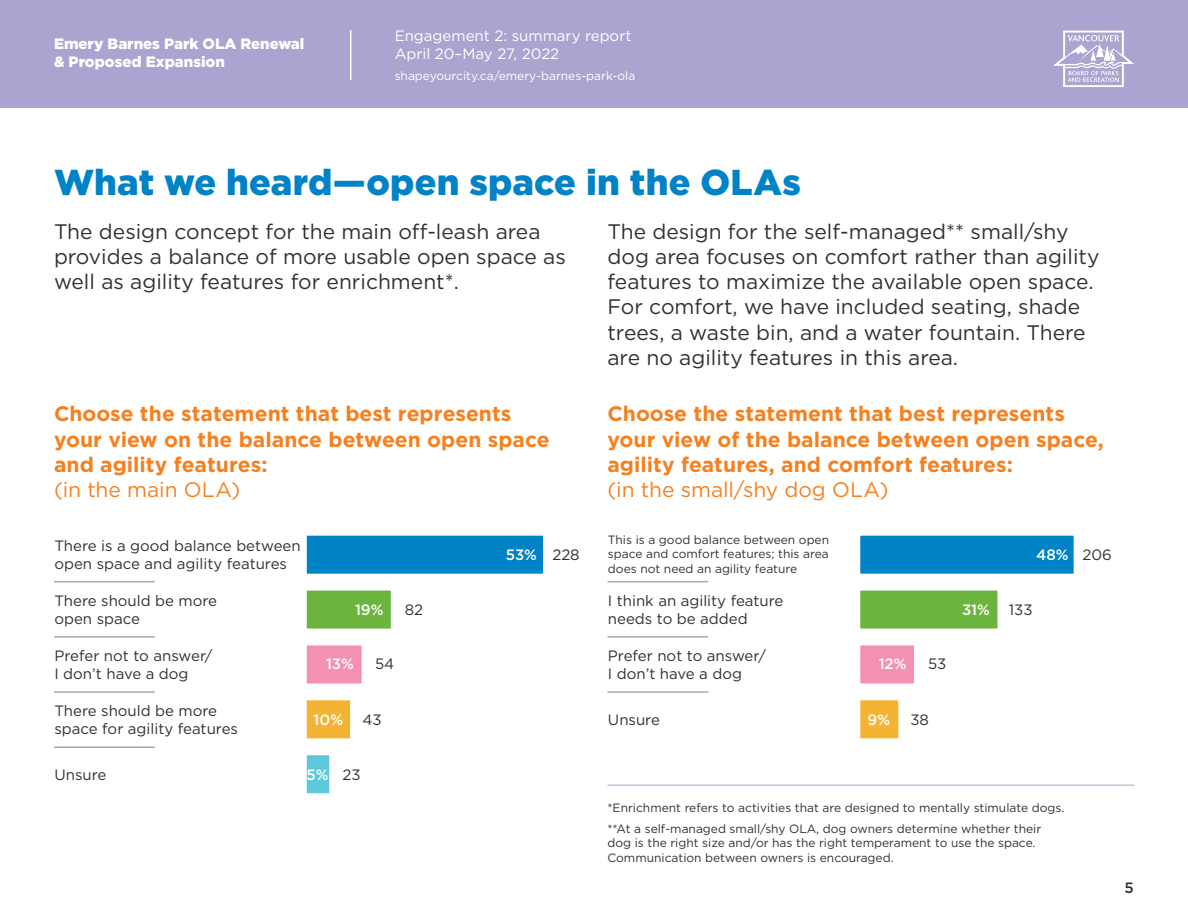
<style>
.page{position:relative;width:1188px;height:918px;background:#fff}
.page>*{position:absolute;margin:0;border:0;box-sizing:border-box;transform-origin:0 0}
.VPB_H1{font:900 36px "Gotham";letter-spacing:.005em;color:#0082c7}
.VPB_Lead-in{font:21px/25.2px "Gotham";color:#323031}
.VPB_H2{font:700 21px/25.2px "Gotham";color:#f58020}
.Image{font:15px/18px "Gotham";color:#323031}
.t1{font:900 15px/18px "Gotham";color:#fff}
.t2{font:15px/18px "Gotham";color:#fff}
.Image-2{font:500 15px "Gotham";color:#fff}
.t3{font:500 15px "Gotham";color:#323031}
.Image-3{font:12px/14.4px "Gotham";color:#323031;text-align:justify}
.t4{font:12px "Gotham";color:#fff}
.s1{font-weight:400}
.s2{font-weight:400;color:#323031}
</style>
<div class="page">
<div style="left:0;top:0;width:1188px;height:108px;background:#aca3d0"></div>
<svg style="left:1053px;top:31px;width:81px;height:56px"></svg>
<hr style="left:350px;top:30px;width:1px;height:50px;background:#fff">
<hr style="left:54px;top:581px;width:101px;height:1px;background:#a7a9ac">
<hr style="left:54px;top:636px;width:101px;height:2px;background:#a7a9ac">
<hr style="left:54px;top:691px;width:101px;height:2px;background:#a7a9ac">
<hr style="left:54px;top:747px;width:101px;height:1px;background:#a7a9ac">
<div style="left:306px;top:535px;width:238px;height:39px;background:#0082c7"></div>
<div style="left:305px;top:534px;width:240px;height:41px;border:2px solid #fff"></div>
<div style="left:306px;top:590px;width:86px;height:39px;background:#6db43f"></div>
<div style="left:305px;top:589px;width:87px;height:41px;border:2px solid #fff"></div>
<div style="left:306px;top:645px;width:56px;height:39px;background:#f490b1"></div>
<div style="left:305px;top:644px;width:58px;height:41px;border:2px solid #fff"></div>
<div style="left:306px;top:700px;width:45px;height:39px;background:#f5b333"></div>
<div style="left:305px;top:699px;width:47px;height:41px;border:2px solid #fff"></div>
<div style="left:306px;top:754px;width:24px;height:40px;background:#5cc8d9"></div>
<div style="left:305px;top:754px;width:26px;height:41px;border:2px solid #fff"></div>
<hr style="left:608px;top:581px;width:100px;height:1px;background:#a7a9ac">
<hr style="left:608px;top:636px;width:100px;height:2px;background:#a7a9ac">
<hr style="left:608px;top:691px;width:100px;height:2px;background:#a7a9ac">
<div style="left:860px;top:535px;width:214px;height:39px;background:#0082c7"></div>
<div style="left:859px;top:534px;width:216px;height:41px;border:2px solid #fff"></div>
<div style="left:860px;top:590px;width:138px;height:39px;background:#6db43f"></div>
<div style="left:859px;top:589px;width:140px;height:41px;border:2px solid #fff"></div>
<div style="left:860px;top:645px;width:55px;height:39px;background:#f490b1"></div>
<div style="left:859px;top:644px;width:57px;height:41px;border:2px solid #fff"></div>
<div style="left:860px;top:700px;width:39px;height:39px;background:#f5b333"></div>
<div style="left:859px;top:699px;width:41px;height:41px;border:2px solid #fff"></div>
<hr style="left:608px;top:785px;width:526px;height:1px;background:#aca3d0">
<p class="t1" style="left:54px;top:34px;width:252px">Emery Barnes Park OLA Renewal &amp; Proposed Expansion</p>
<p class="t2" style="left:395px;top:26px;width:238px">Engagement 2: summary report<br>April 20–May 27, 2022</p>
<p class="t4" style="left:395px;top:69px;width:242px">shapeyourcity.ca/emery-barnes-park-ola</p>
<p class="VPB_H1" style="left:54px;top:161px;width:749px">What we heard—open space in the OLAs</p>
<p class="VPB_Lead-in" style="left:54px;top:218px;width:513px">The design concept for the main off-leash area provides a balance of more usable open space as well as agility features for enrichment*.</p>
<p class="VPB_Lead-in" style="left:608px;top:218px;width:493px">The design for the self-managed** small/shy dog area focuses on comfort rather than agility features to maximize the available open space.<br>For comfort, we have included seating, shade trees, a waste bin, and a water fountain. There are no agility features in this area.</p>
<p class="VPB_H2" style="left:54px;top:401px;width:497px">Choose the statement that best represents your view on the balance between open space and agility features:<br><span class="s1">(in the main OLA)</span></p>
<p class="VPB_H2" style="left:608px;top:401px;width:498px">Choose the statement that best represents your view of the balance between open space, agility features, and comfort features:<br><span class="s1">(in the small/shy dog OLA)</span></p>
<p class="Image" style="left:54px;top:536px;width:248px">There is a good balance between open space and agility features</p>
<p class="Image-2" style="left:506px;top:544px;width:76px">53% <span class="s2">228</span></p>
<p class="Image-3" style="left:608px;top:532px;width:223px">This is a good balance between open space and comfort features; this area does not need an agility feature</p>
<p class="Image-2" style="left:1036px;top:544px;width:34px">48%</p>
<p class="Image" style="left:1083px;top:545px;width:31px">206</p>
<p class="Image" style="left:54px;top:591px;width:164px">There should be more open space</p>
<p class="Image" style="left:54px;top:646px;width:160px">Prefer not to answer/<br>I don’t have a dog</p>
<p class="Image" style="left:54px;top:702px;width:185px">There should be more space for agility features</p>
<p class="Image" style="left:54px;top:766px;width:53px">Unsure</p>
<p class="Image-2" style="left:355px;top:600px;width:30px">19%</p>
<p class="Image" style="left:405px;top:600px;width:20px">82</p>
<p class="Image-2" style="left:326px;top:654px;width:29px">13%</p>
<p class="Image" style="left:375px;top:654px;width:21px">54</p>
<p class="Image-2" style="left:314px;top:709px;width:31px">10%</p>
<p class="Image" style="left:362px;top:710px;width:21px">43</p>
<p class="Image-2" style="left:307px;top:764px;width:56px">5% <span class="s2">23</span></p>
<p class="Image" style="left:608px;top:591px;width:177px">I think an agility feature needs to be added</p>
<p class="Image" style="left:608px;top:646px;width:160px">Prefer not to answer/<br>I don’t have a dog</p>
<p class="Image" style="left:608px;top:711px;width:53px">Unsure</p>
<p class="Image-2" style="left:879px;top:654px;width:29px">12%</p>
<p class="Image-2" style="left:962px;top:600px;width:29px">31%</p>
<p class="Image" style="left:928px;top:654px;width:20px">53</p>
<p class="Image-2" style="left:868px;top:709px;width:24px">9%</p>
<p class="Image" style="left:910px;top:710px;width:20px">38</p>
<p class="Image" style="left:1009px;top:600px;width:25px">133</p>
<p class="Image-3" style="left:608px;top:800px;width:458px">*Enrichment refers to activities that are designed to mentally stimulate dogs.</p>
<p class="Image-3" style="left:608px;top:821px;width:435px;text-align:left">**At a self-managed small/shy OLA, dog owners determine whether their dog is the right size and/or has the right temperament to use the space.<br>Communication between owners is encouraged.</p>
<p class="t3" style="left:1125px;top:878px;width:11px">5</p>
</div>
